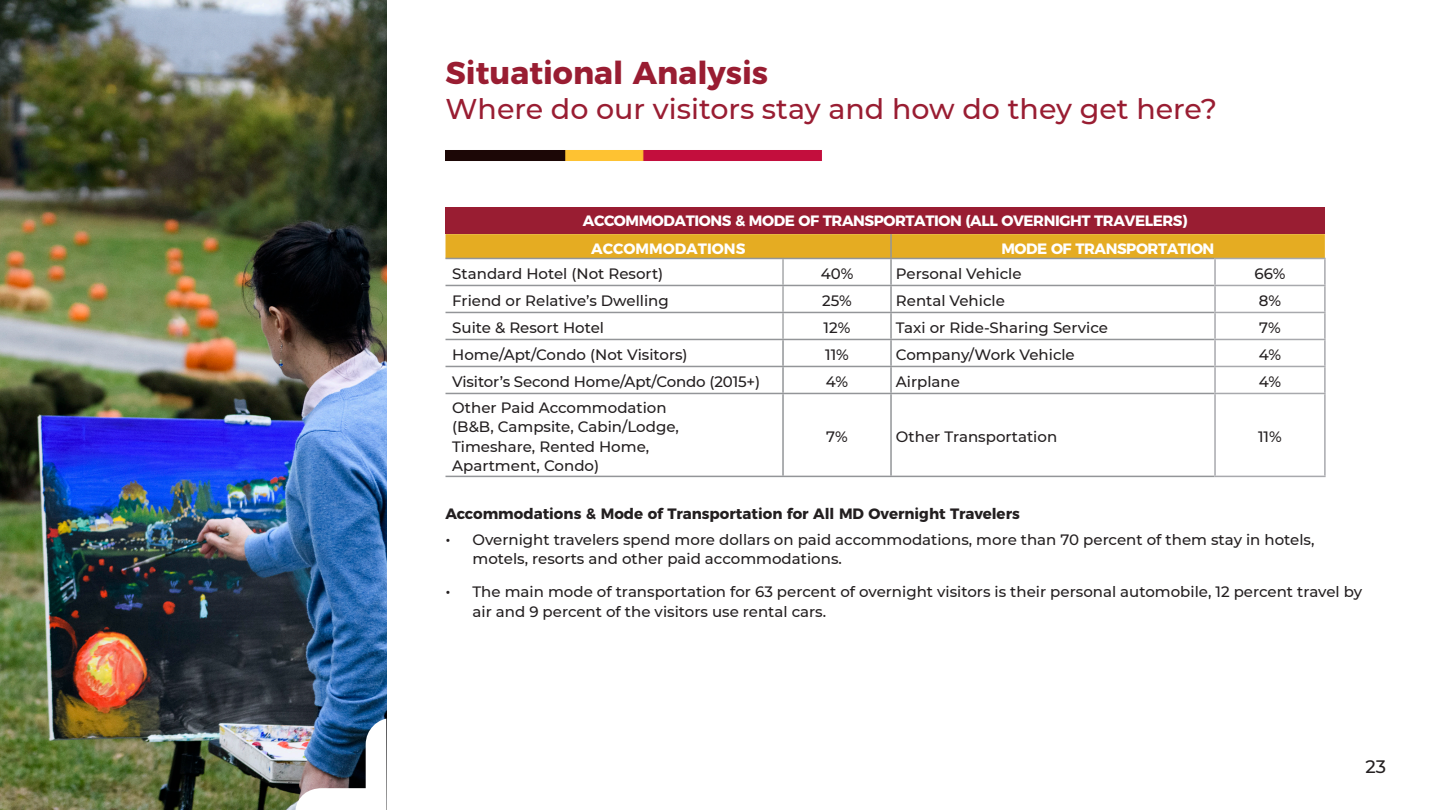
<style>
.page{position:relative;width:1440px;height:810px;background:#fff}
.page>*{position:absolute;margin:0;border:0;box-sizing:border-box;transform-origin:0 0}
.t1{font:700 31.5px "Montserrat";color:#991d32}
.t2{font:500 28.5px "Montserrat";color:#991d32}
.t3{font:500 18px "Montserrat";color:#231f20}
.t4{font:500 15px/19.5px "Montserrat";color:#231f20}
.t5{font:700 15px "Montserrat";letter-spacing:-.03em;color:#fff}
.Body_copy{font:700 15px "Montserrat";color:#231f20}
.t6{font:700 15px "Montserrat";color:#fff}
.s1{font-size:16.5px}
</style>
<div class="page">
<img style="left:0;top:0;width:386px;height:810px">
<div style="left:446px;top:207px;width:879px;height:27px;background:#991d32"></div>
<svg style="left:446px;top:234px;width:879px;height:24px;background:#e4ac24"></svg>
<hr style="left:782px;top:259px;width:2px;height:26px;background:#939598">
<hr style="left:782px;top:286px;width:2px;height:26px;background:#939598">
<hr style="left:782px;top:313px;width:2px;height:26px;background:#939598">
<hr style="left:446px;top:258px;width:337px;height:1px;background:#939598">
<hr style="left:783px;top:258px;width:108px;height:1px;background:#939598">
<hr style="left:446px;top:285px;width:337px;height:1px;background:#939598">
<hr style="left:783px;top:285px;width:108px;height:1px;background:#939598">
<hr style="left:891px;top:285px;width:323px;height:1px;background:#939598">
<hr style="left:891px;top:312px;width:323px;height:1px;background:#939598">
<hr style="left:891px;top:339px;width:323px;height:1px;background:#939598">
<hr style="left:891px;top:366px;width:323px;height:1px;background:#939598">
<hr style="left:891px;top:393px;width:323px;height:1px;background:#939598">
<hr style="left:891px;top:476px;width:323px;height:1px;background:#939598">
<hr style="left:890px;top:259px;width:2px;height:26px;background:#939598">
<hr style="left:890px;top:286px;width:2px;height:26px;background:#939598">
<hr style="left:890px;top:313px;width:2px;height:26px;background:#939598">
<hr style="left:782px;top:340px;width:2px;height:26px;background:#939598">
<hr style="left:782px;top:367px;width:2px;height:26px;background:#939598">
<hr style="left:782px;top:394px;width:2px;height:82px;background:#939598">
<hr style="left:890px;top:340px;width:2px;height:26px;background:#939598">
<hr style="left:890px;top:367px;width:2px;height:26px;background:#939598">
<hr style="left:890px;top:394px;width:2px;height:82px;background:#939598">
<hr style="left:446px;top:476px;width:337px;height:1px;background:#939598">
<hr style="left:783px;top:476px;width:108px;height:1px;background:#939598">
<hr style="left:446px;top:312px;width:337px;height:1px;background:#939598">
<hr style="left:783px;top:312px;width:108px;height:1px;background:#939598">
<hr style="left:446px;top:339px;width:337px;height:1px;background:#939598">
<hr style="left:783px;top:339px;width:108px;height:1px;background:#939598">
<hr style="left:446px;top:366px;width:337px;height:1px;background:#939598">
<hr style="left:783px;top:366px;width:108px;height:1px;background:#939598">
<hr style="left:446px;top:393px;width:337px;height:1px;background:#939598">
<hr style="left:783px;top:393px;width:108px;height:1px;background:#939598">
<hr style="left:890px;top:234px;width:2px;height:24px;background:#939598">
<hr style="left:891px;top:258px;width:323px;height:1px;background:#939598">
<hr style="left:1214px;top:258px;width:112px;height:1px;background:#a8a9ad">
<hr style="left:1214px;top:259px;width:2px;height:26px;background:#a8a9ad">
<hr style="left:1324px;top:259px;width:2px;height:26px;background:#a8a9ad">
<hr style="left:1214px;top:285px;width:112px;height:1px;background:#a8a9ad">
<hr style="left:1214px;top:286px;width:2px;height:26px;background:#a8a9ad">
<hr style="left:1324px;top:286px;width:2px;height:26px;background:#a8a9ad">
<hr style="left:1214px;top:312px;width:112px;height:1px;background:#a8a9ad">
<hr style="left:1214px;top:313px;width:2px;height:26px;background:#a8a9ad">
<hr style="left:1324px;top:313px;width:2px;height:26px;background:#a8a9ad">
<hr style="left:1214px;top:339px;width:112px;height:1px;background:#a8a9ad">
<hr style="left:1214px;top:340px;width:2px;height:26px;background:#a8a9ad">
<hr style="left:1324px;top:340px;width:2px;height:26px;background:#a8a9ad">
<hr style="left:1214px;top:366px;width:112px;height:1px;background:#a8a9ad">
<hr style="left:1214px;top:367px;width:2px;height:26px;background:#a8a9ad">
<hr style="left:1324px;top:367px;width:2px;height:26px;background:#a8a9ad">
<hr style="left:1214px;top:393px;width:112px;height:1px;background:#a8a9ad">
<hr style="left:1214px;top:394px;width:2px;height:82px;background:#a8a9ad">
<hr style="left:1324px;top:394px;width:2px;height:82px;background:#a8a9ad">
<hr style="left:1214px;top:476px;width:112px;height:1px;background:#a8a9ad">
<img style="left:446px;top:150px;width:376px;height:11px">
<img style="left:295px;top:703px;width:92px;height:107px">
<p class="t1" style="left:446px;top:47px;width:324px">Situational Analysis</p>
<p class="t2" style="left:446px;top:89px;width:773px">Where do our visitors stay and how do they get here?</p>
<p class="t5" style="left:583px;top:209px;width:606px">ACCOMMODATIONS &amp; MODE OF TRANSPORTATION (ALL OVERNIGHT TRAVELERS)</p>
<p class="t6" style="left:591px;top:236px;width:156px">ACCOMMODATIONS</p>
<p class="t5" style="left:1001px;top:236px;width:214px">MODE OF TRANSPORTATION</p>
<p class="t4" style="left:452px;top:264px;width:213px">Standard Hotel (Not Resort)</p>
<p class="t4" style="left:821px;top:264px;width:34px">40%</p>
<p class="t4" style="left:896px;top:264px;width:127px">Personal Vehicle</p>
<p class="t4" style="left:1255px;top:264px;width:32px">66%</p>
<p class="t4" style="left:452px;top:291px;width:218px">Friend or Relative’s Dwelling</p>
<p class="t4" style="left:822px;top:291px;width:31px">25%</p>
<p class="t4" style="left:896px;top:291px;width:110px">Rental Vehicle</p>
<p class="t4" style="left:1259px;top:291px;width:24px">8%</p>
<p class="t4" style="left:452px;top:318px;width:153px">Suite &amp; Resort Hotel</p>
<p class="t4" style="left:824px;top:318px;width:28px">12%</p>
<p class="t4" style="left:896px;top:318px;width:214px">Taxi or Ride-Sharing Service</p>
<p class="t4" style="left:1259px;top:318px;width:23px">7%</p>
<p class="t4" style="left:452px;top:345px;width:237px">Home/Apt/Condo (Not Visitors)</p>
<p class="t4" style="left:825px;top:345px;width:25px">11%</p>
<p class="t4" style="left:896px;top:345px;width:180px">Company/Work Vehicle</p>
<p class="t4" style="left:1259px;top:345px;width:24px">4%</p>
<p class="t4" style="left:452px;top:372px;width:309px">Visitor’s Second Home/Apt/Condo (2015+)</p>
<p class="t4" style="left:826px;top:372px;width:24px">4%</p>
<p class="t4" style="left:896px;top:372px;width:66px">Airplane</p>
<p class="t4" style="left:1259px;top:372px;width:24px">4%</p>
<p class="t4" style="left:452px;top:397px;width:228px">Other Paid Accommodation (B&amp;B, Campsite, Cabin/Lodge,<br>Timeshare, Rented Home,<br>Apartment, Condo)</p>
<p class="t4" style="left:826px;top:427px;width:23px">7%</p>
<p class="t4" style="left:896px;top:427px;width:163px">Other Transportation</p>
<p class="t4" style="left:1258px;top:427px;width:25px">11%</p>
<p class="Body_copy" style="left:446px;top:501px;width:576px">Accommodations &amp; Mode of Transportation for All MD Overnight Travelers</p>
<p class="t4" style="left:472px;top:529px;width:844px;text-indent:-27px"><span class="s1">•</span> Overnight travelers spend more dollars on paid accommodations, more than 70 percent of them stay in hotels, motels, resorts and other paid accommodations.</p>
<p class="t4" style="left:472px;top:582px;width:891px;text-indent:-27px"><span class="s1">•</span> The main mode of transportation for 63 percent of overnight visitors is their personal automobile, 12 percent travel by air and 9 percent of the visitors use rental cars.</p>
<p class="t3" style="left:1365px;top:754px;width:22px">23</p>
</div>
